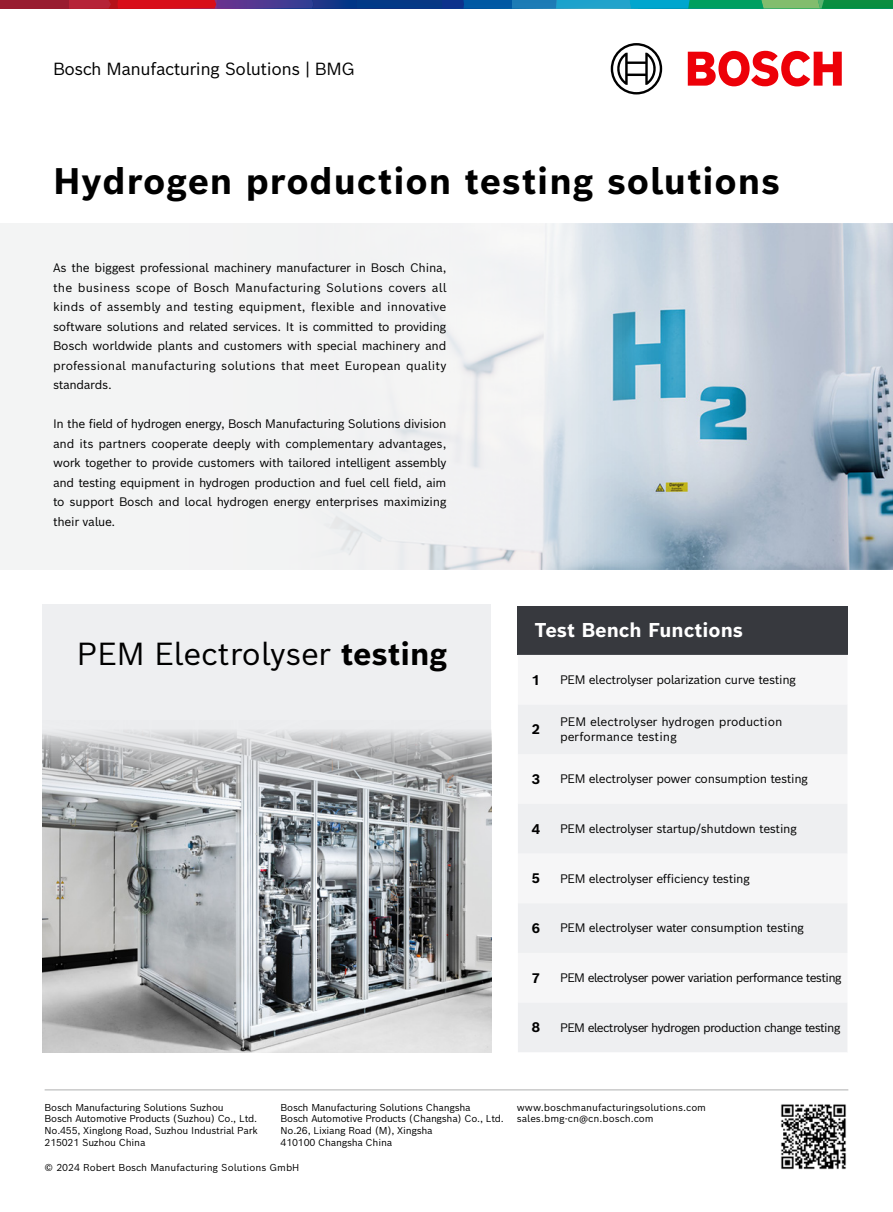
<style>
.page{position:relative;width:893px;height:1212px;background:#fff}
.page>*{position:absolute;margin:0;border:0;box-sizing:border-box;transform-origin:0 0}
.t1{font:700 36px "Bosch Sans CHS";letter-spacing:.025em;color:#000}
.t2{font:31.05px "Bosch Sans";letter-spacing:-.005em;color:#000}
.t3{font:700 19.5px "Bosch Sans";color:#fff}
.t4{font:17.1px "Bosch Sans";letter-spacing:-.025em;color:#000}
.t5{font:700 13.5px "Bosch Sans";color:#000}
.t6{font:12px/19.5px "Bosch Sans";letter-spacing:-.03em;color:#000;text-align:justify}
.t7{font:12px/15px "Bosch Sans";letter-spacing:-.005em;color:#000}
.t8{font:12px "Bosch Sans";letter-spacing:-.055em;color:#000}
.t9{font:12px "Bosch Sans";letter-spacing:-.06em;color:#000}
.t10{font:9.75px/11.7px "Bosch Sans CHS";letter-spacing:-.02em;color:#000}
.t11{font:9.75px/11.7px "Bosch Sans CHS";color:#000}
.s1{font-weight:700}
</style>
<div class="page">
<div style="left:0;top:0;width:69px;height:9px;background:#991c30"></div>
<svg style="left:69px;top:0;width:824px;height:9px;background:#3d627a"></svg>
<svg style="left:688px;top:51px;width:154px;height:35px"></svg>
<svg style="left:611px;top:43px;width:51px;height:51px"></svg>
<div style="left:518px;top:606px;width:330px;height:49px;background:#37393e"></div>
<div style="left:518px;top:704px;width:329px;height:348px;background:#eeeff1"></div>
<div style="left:0;top:223px;width:893px;height:347px;background:#f3f4f4"></div>
<img style="left:331px;top:223px;width:562px;height:347px">
<div style="left:42px;top:604px;width:449px;height:448px;background:#eeeff1"></div>
<img style="left:42px;top:730px;width:449px;height:322px">
<hr style="left:45px;top:1089px;width:803px;height:1px;background:#c9caca">
<img style="left:781px;top:1104px;width:65px;height:66px">
<h3 class="t4" style="left:53px;top:54px;width:303px">Bosch Manufacturing Solutions | BMG</h3>
<h1 class="t1" style="left:53px;top:150px;width:729px">Hydrogen production testing solutions</h1>
<p class="t6" style="left:53px;top:257px;width:395px">As the biggest professional machinery manufacturer in Bosch China, the business scope of Bosch Manufacturing Solutions covers all kinds of assembly and testing equipment, flexible and innovative software solutions and related services. It is committed to providing Bosch worldwide plants and customers with special machinery and professional manufacturing solutions that meet European quality standards.</p>
<p class="t6" style="left:53px;top:413px;width:395px">In the field of hydrogen energy, Bosch Manufacturing Solutions division and its partners cooperate deeply with complementary advantages, work together to provide customers with tailored intelligent assembly and testing equipment in hydrogen production and fuel cell field, aim to support Bosch and local hydrogen energy enterprises maximizing their value.</p>
<h2 class="t2" style="left:77px;top:627px;width:372px">PEM Electrolyser <span class="s1">testing</span></h2>
<h3 class="t3" style="left:535px;top:614px;width:210px">Test Bench Functions</h3>
<p class="t5" style="left:532px;top:668px;width:10px">1</p>
<p class="t6" style="left:560px;top:669px;width:238px">PEM electrolyser polarization curve testing</p>
<p class="t5" style="left:532px;top:718px;width:10px">2</p>
<p class="t7" style="left:560px;top:713px;width:224px">PEM electrolyser hydrogen production performance testing</p>
<p class="t5" style="left:532px;top:768px;width:10px">3</p>
<p class="t6" style="left:560px;top:768px;width:250px">PEM electrolyser power consumption testing</p>
<p class="t5" style="left:532px;top:817px;width:10px">4</p>
<p class="t6" style="left:560px;top:818px;width:238px">PEM electrolyser startup/shutdown testing</p>
<p class="t5" style="left:532px;top:867px;width:10px">5</p>
<p class="t6" style="left:560px;top:867px;width:191px">PEM electrolyser efficiency testing</p>
<p class="t5" style="left:532px;top:917px;width:10px">6</p>
<p class="t6" style="left:560px;top:917px;width:246px">PEM electrolyser water consumption testing</p>
<p class="t5" style="left:532px;top:966px;width:10px">7</p>
<p class="t8" style="left:560px;top:967px;width:283px">PEM electrolyser power variation performance testing</p>
<p class="t5" style="left:532px;top:1016px;width:10px">8</p>
<p class="t9" style="left:560px;top:1017px;width:282px">PEM electrolyser hydrogen production change testing</p>
<p class="t10" style="left:45px;top:1100px;width:215px">Bosch Manufacturing Solutions Suzhou<br>Bosch Automotive Products (Suzhou) Co., Ltd.<br>No.455, Xinglong Road, Suzhou Industrial Park 215021 Suzhou China</p>
<p class="t10" style="left:281px;top:1100px;width:225px">Bosch Manufacturing Solutions Changsha<br>Bosch Automotive Products (Changsha) Co., Ltd.<br>No.26, Lixiang Road (M), Xingsha<br>410100 Changsha China</p>
<p class="t11" style="left:517px;top:1100px;width:191px">www.boschmanufacturingsolutions.com sales.bmg-cn@cn.bosch.com</p>
<p class="t11" style="left:45px;top:1160px;width:256px">© 2024 Robert Bosch Manufacturing Solutions GmbH</p>
</div>
